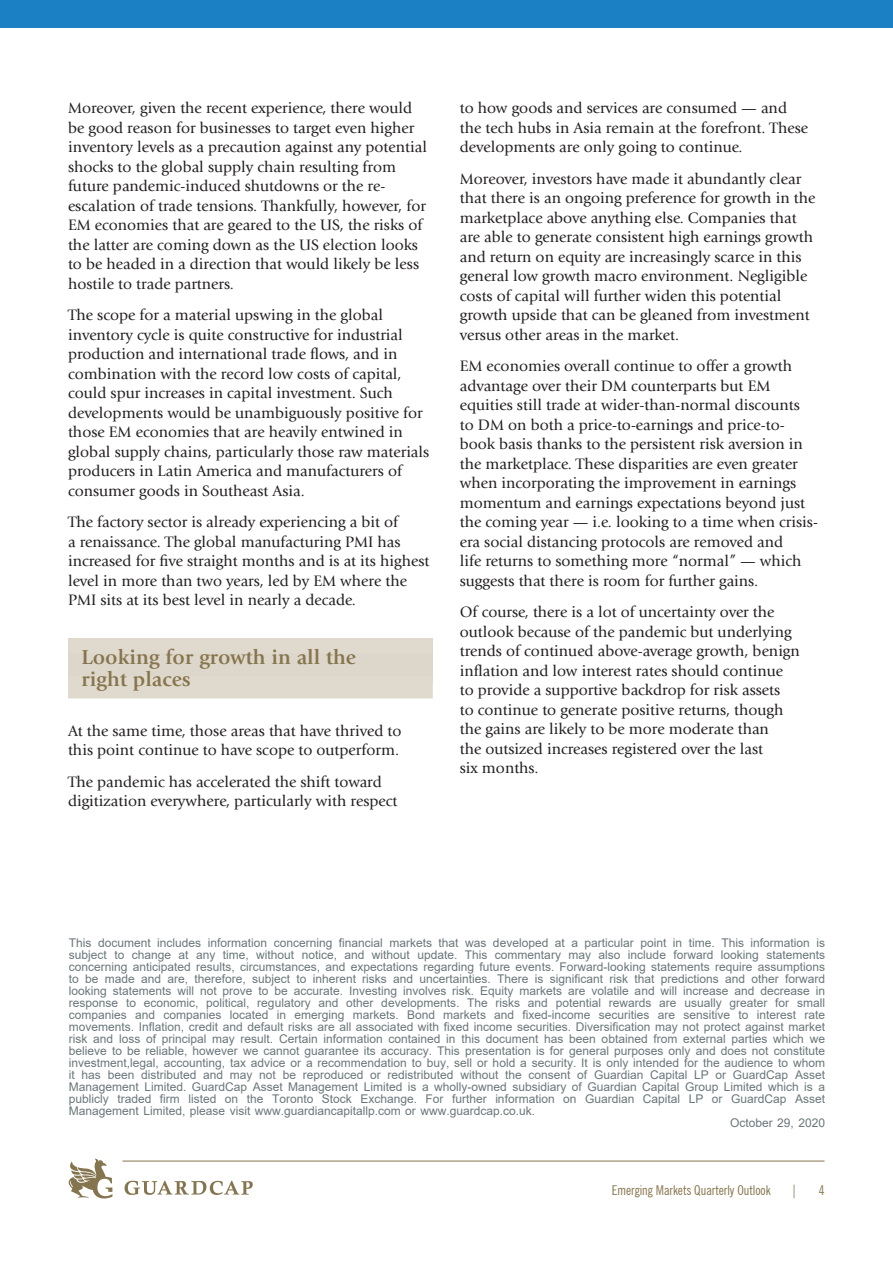
<style>
.page{position:relative;width:893px;height:1263px;background:#fff}
.page>*{position:absolute;margin:0;border:0;box-sizing:border-box;transform-origin:0 0}
.t1{font:700 21px/22.5px "Giovanni Std";color:#87754e}
.t2{font:15.75px/19.5px "Giovanni Std";color:#231f20}
.t3{font:condensed 13.5px "News Gothic BT";color:#87754e}
.t4{font:12px "Arial";color:#6a767a}
</style>
<div class="page">
<div style="left:0;top:0;width:893px;height:27px;background:#1b81c4"></div>
<hr style="left:122px;top:1161px;width:702px;height:1px;background:#87754e">
<svg style="left:68px;top:1158px;width:44px;height:40px"></svg>
<svg style="left:125px;top:1181px;width:128px;height:14px"></svg>
<div style="left:68px;top:638px;width:365px;height:44px;background:#ddd7cb"></div>
<div style="left:68px;top:676px;width:365px;height:22px;background:#e0dace"></div>
<p class="t2" style="left:68px;top:99px;width:360px">Moreover, given the recent experience, there would be good reason for businesses to target even higher inventory levels as a precaution against any potential shocks to the global supply chain resulting from future pandemic-induced shutdowns or the re&shy;escalation of trade tensions. Thankfully, however, for EM economies that are geared to the US, the risks of the latter are coming down as the US election looks to be headed in a direction that would likely be less hostile to trade partners.</p>
<p class="t2" style="left:68px;top:306px;width:363px">The scope for a material upswing in the global inventory cycle is quite constructive for industrial production and international trade flows, and in combination with the record low costs of capital, could spur increases in capital investment. Such developments would be unambiguously positive for those EM economies that are heavily entwined in global supply chains, particularly those raw materials producers in Latin America and manufacturers of consumer goods in Southeast Asia.</p>
<p class="t2" style="left:68px;top:513px;width:363px">The factory sector is already experiencing a bit of<br>a renaissance. The global manufacturing PMI has increased for five straight months and is at its highest level in more than two years, led by EM where the PMI sits at its best level in nearly a decade.</p>
<h1 class="t1" style="left:82px;top:646px;width:276px">Looking for growth in all the right places</h1>
<p class="t2" style="left:68px;top:721px;width:335px">At the same time, those areas that have thrived to this point continue to have scope to outperform.</p>
<p class="t2" style="left:68px;top:772px;width:331px">The pandemic has accelerated the shift toward digitization everywhere, particularly with respect</p>
<p class="t2" style="left:460px;top:99px;width:350px">to how goods and services are consumed — and the tech hubs in Asia remain at the forefront. These developments are only going to continue.</p>
<p class="t2" style="left:460px;top:169px;width:357px">Moreover, investors have made it abundantly clear that there is an ongoing preference for growth in the marketplace above anything else. Companies that are able to generate consistent high earnings growth and return on equity are increasingly scarce in this general low growth macro environment. Negligible costs of capital will further widen this potential growth upside that can be gleaned from investment versus other areas in the market.</p>
<p class="t2" style="left:460px;top:357px;width:360px">EM economies overall continue to offer a growth advantage over their DM counterparts but EM equities still trade at wider-than-normal discounts<br>to DM on both a price-to-earnings and price-to&shy;book basis thanks to the persistent risk aversion in the marketplace. These disparities are even greater when incorporating the improvement in earnings momentum and earnings expectations beyond just the coming year — i.e. looking to a time when crisis&shy;era social distancing protocols are removed and<br>life returns to something more “normal” — which suggests that there is room for further gains.</p>
<p class="t2" style="left:460px;top:603px;width:342px">Of course, there is a lot of uncertainty over the outlook because of the pandemic but underlying trends of continued above-average growth, benign inflation and low interest rates should continue to provide a supportive backdrop for risk assets<br>to continue to generate positive returns, though the gains are likely to be more moderate than<br>the outsized increases registered over the last<br>six months.</p>
<p class="t4" style="left:69px;top:934px;width:758px">This document includes information concerning financial markets that was developed at a particular point in time. This information is</p>
<p class="t4" style="left:69px;top:946px;width:758px">subject to change at any time, without notice, and without update. This commentary may also include forward looking statements</p>
<p class="t4" style="left:69px;top:958px;width:758px">concerning anticipated results, circumstances, and expectations regarding future events. Forward-looking statements require assumptions</p>
<p class="t4" style="left:69px;top:970px;width:758px">to be made and are, therefore, subject to inherent risks and uncertainties. There is significant risk that predictions and other forward</p>
<p class="t4" style="left:69px;top:982px;width:758px">looking statements will not prove to be accurate. Investing involves risk. Equity markets are volatile and will increase and decrease in</p>
<p class="t4" style="left:69px;top:994px;width:758px">response to economic, political, regulatory and other developments. The risks and potential rewards are usually greater for small</p>
<p class="t4" style="left:69px;top:1006px;width:758px">companies and companies located in emerging markets. Bond markets and fixed-income securities are sensitive to interest rate</p>
<p class="t4" style="left:69px;top:1018px;width:758px">movements. Inflation, credit and default risks are all associated with fixed income securities. Diversification may not protect against market</p>
<p class="t4" style="left:69px;top:1030px;width:758px">risk and loss of principal may result. Certain information contained in this document has been obtained from external parties which we</p>
<p class="t4" style="left:69px;top:1042px;width:758px">believe to be reliable, however we cannot guarantee its accuracy. This presentation is for general purposes only and does not constitute</p>
<p class="t4" style="left:69px;top:1054px;width:758px">investment,legal, accounting, tax advice or a recommendation to buy, sell or hold a security. It is only intended for the audience to whom</p>
<p class="t4" style="left:69px;top:1066px;width:758px">it has been distributed and may not be reproduced or redistributed without the consent of Guardian Capital LP or GuardCap Asset</p>
<p class="t4" style="left:69px;top:1078px;width:758px">Management Limited. GuardCap Asset Management Limited is a wholly-owned subsidiary of Guardian Capital Group Limited which is a</p>
<p class="t4" style="left:69px;top:1090px;width:758px">publicly traded firm listed on the Toronto Stock Exchange. For further information on Guardian Capital LP or GuardCap Asset</p>
<p class="t4" style="left:69px;top:1102px;width:468px">Management Limited, please visit www.guardiancapitallp.com or www.guardcap.co.uk.</p>
<p class="t4" style="left:730px;top:1114px;width:96px">October 29, 2020</p>
<p class="t3" style="left:612px;top:1182px;width:160px">Emerging Markets Quarterly Outlook</p>
<p class="t3" style="left:791px;top:1182px;width:8px">|</p>
<p class="t3" style="left:819px;top:1182px;width:7px">4</p>
</div>
